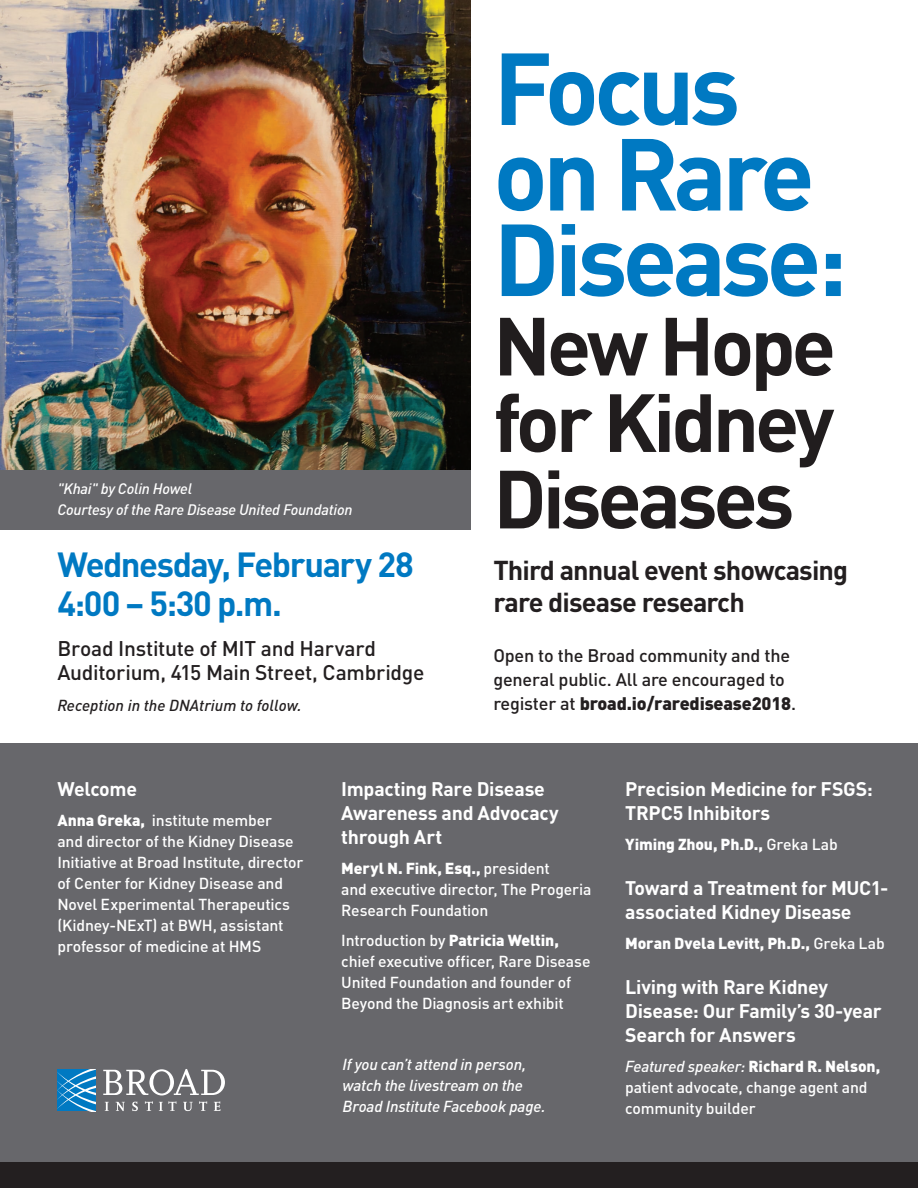
<style>
.page{position:relative;width:918px;height:1188px;background:#fff}
.page>*{position:absolute;margin:0;border:0;box-sizing:border-box;transform-origin:0 0}
.t1{font:700 100.5px/85.5px "DINOT";letter-spacing:-.05em;color:#0079c2}
.t2{font:700 81px/76.5px "DINOT";letter-spacing:-.05em;color:#211d1e;text-align:justify}
.t3{font:700 34.5px/39.2px "DINOT";letter-spacing:-.045em;color:#0079c2}
.t4{font:700 27px/31.5px "DINOT";letter-spacing:-.03em;color:#231f20}
.t5{font:500 21px/24px "DINOT";letter-spacing:-.015em;color:#231f20}
.t6{font:700 19.5px/24px "DINOT";letter-spacing:-.015em;color:#fff}
.t7{font:500 18px/24px "DINOT";letter-spacing:-.01em;color:#231f20}
.t8{font:500 15.75px/21px "DINOT";letter-spacing:-.01em;color:#fff}
.t9{font:italic 500 15.75px/21px "DINOT";letter-spacing:-.01em;color:#fff}
.t10{font:900 15.75px "DINOT";letter-spacing:-.01em;color:#fff}
.t11{font:italic 500 15.75px "DINOT";color:#231f20}
.t12{font:italic 500 15px/21px "DINOT";letter-spacing:-.015em;color:#fff}
.s1{font-weight:900}
.s2{font-weight:500}
.s3{font-style:italic}
</style>
<div class="page">
<img style="left:0;top:0;width:470px;height:470px">
<div style="left:0;top:744px;width:918px;height:444px;background:#67676b"></div>
<div style="left:0;top:470px;width:470px;height:59px;background:#67676b"></div>
<div style="left:0;top:1163px;width:918px;height:25px;background:#231f20"></div>
<svg style="left:105px;top:1102px;width:4px;height:9px"></svg>
<svg style="left:116px;top:1102px;width:9px;height:9px"></svg>
<svg style="left:132px;top:1102px;width:6px;height:9px"></svg>
<svg style="left:145px;top:1101px;width:8px;height:10px"></svg>
<svg style="left:159px;top:1101px;width:17px;height:10px"></svg>
<svg style="left:183px;top:1102px;width:10px;height:9px"></svg>
<svg style="left:199px;top:1101px;width:8px;height:10px"></svg>
<svg style="left:214px;top:1101px;width:6px;height:10px"></svg>
<svg style="left:103px;top:1069px;width:122px;height:26px"></svg>
<svg style="left:57px;top:1070px;width:39px;height:41px;background:#3192cd"></svg>
<p class="t12" style="left:57px;top:477px;width:297px">"Khai" by Colin Howel<br>Courtesy of the Rare Disease United Foundation</p>
<h3 class="t3" style="left:57px;top:544px;width:358px">Wednesday, February 28<br>4:00 – 5:30 p.m.</h3>
<h3 class="t5" style="left:57px;top:636px;width:369px">Broad Institute of MIT and Harvard<br>Auditorium, 415 Main Street, Cambridge</h3>
<p class="t11" style="left:57px;top:695px;width:246px">Reception in the DNAtrium to follow.</p>
<h1 class="t1" style="left:493px;top:43px;width:356px">Focus on Rare<br>Disease:</h1>
<h2 class="t2" style="left:493px;top:306px;width:344px">New Hope for Kidney Diseases</h2>
<h3 class="t4" style="left:493px;top:554px;width:356px">Third annual event showcasing rare disease research</h3>
<p class="t7" style="left:493px;top:643px;width:304px">Open to the Broad community and the general public. All are encouraged to register at <span class="s1">broad.io/raredisease2018</span>.</p>
<p class="t6" style="left:57px;top:776px;width:81px">Welcome</p>
<p class="t8" style="left:57px;top:809px;width:248px"><span class="s1">Anna Greka,</span> institute member<br>and director of the Kidney Disease Initiative at Broad Institute, director of Center for Kidney Disease and Novel Experimental Therapeutics (Kidney-NExT) at BWH, assistant professor of medicine at HMS</p>
<p class="t6" style="left:341px;top:776px;width:219px">Impacting Rare Disease<br>Awareness and Advocacy through Art</p>
<p class="t8" style="left:341px;top:857px;width:252px"><span class="s1">Meryl N. Fink, Esq.,</span> president<br>and executive director, The Progeria<br>Research Foundation</p>
<p class="t8" style="left:341px;top:929px;width:251px">Introduction by <span class="s1">Patricia Weltin, </span>chief executive officer, Rare Disease United Foundation and founder of Beyond the Diagnosis art exhibit</p>
<p class="t9" style="left:343px;top:1053px;width:204px">If you can’t attend in person, watch the livestream on the<br>Broad Institute Facebook page.</p>
<p class="t6" style="left:625px;top:776px;width:249px">Precision Medicine for FSGS:<br>TRPC5 Inhibitors</p>
<p class="t10" style="left:625px;top:834px;width:214px">Yiming Zhou, Ph.D., <span class="s2">Greka Lab</span></p>
<p class="t6" style="left:625px;top:875px;width:265px">Toward a Treatment for MUC1- associated Kidney Disease</p>
<p class="t10" style="left:625px;top:933px;width:261px">Moran Dvela Levitt, Ph.D., <span class="s2">Greka Lab</span></p>
<p class="t6" style="left:625px;top:974px;width:258px">Living with Rare Kidney<br>Disease: Our Family’s 30-year<br>Search for Answers</p>
<p class="t8" style="left:625px;top:1055px;width:257px"><span class="s3">Featured speaker:</span> <span class="s1">Richard R. Nelson, </span>patient advocate, change agent and community builder</p>
</div>
